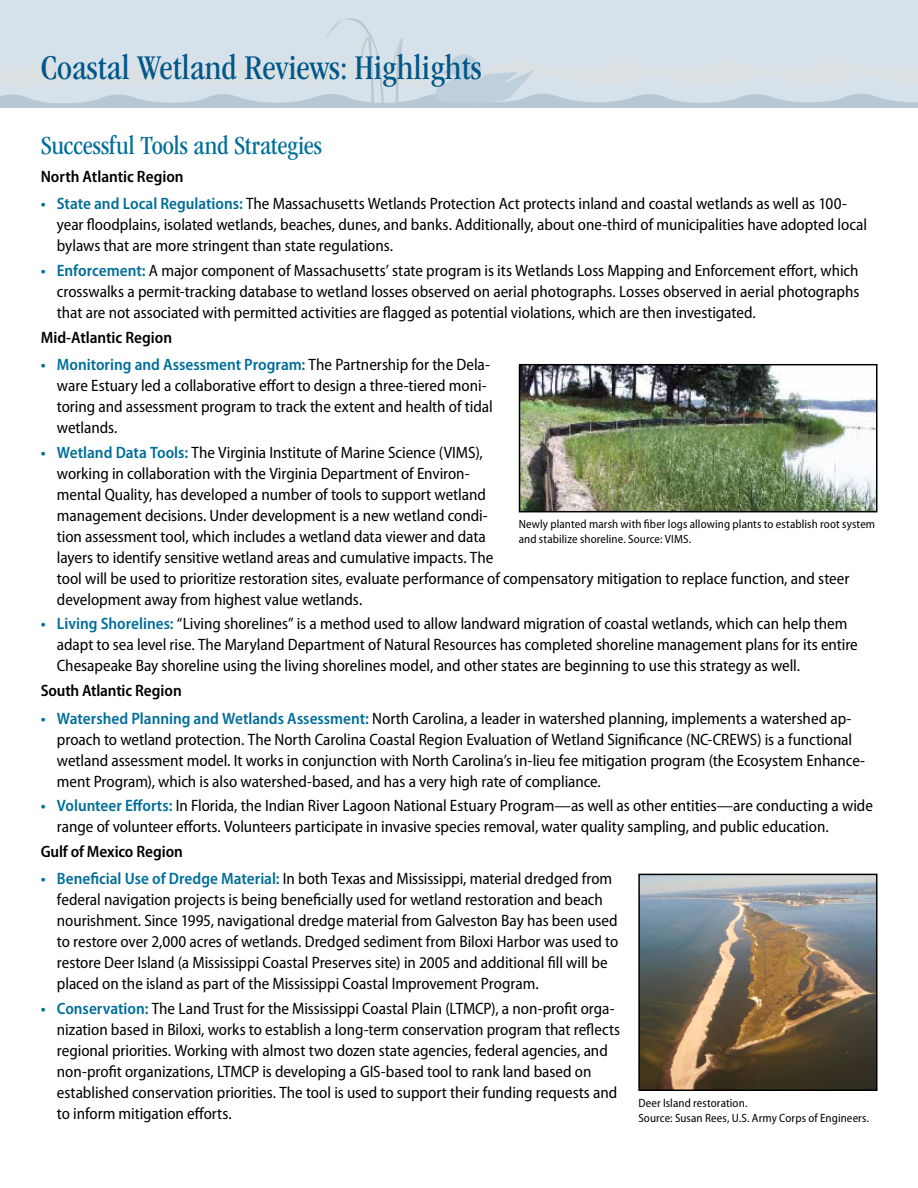
<style>
.page{position:relative;width:918px;height:1188px;background:#fff}
.page>*{position:absolute;margin:0;border:0;box-sizing:border-box;transform-origin:0 0}
.t1{font:condensed 36px "ITC Garamond Std";color:#005789}
.t2{font:condensed 27px "ITC Garamond Std";color:#006e9a}
.t3{font:semi-condensed 16.5px/21px "Myriad Pro";letter-spacing:-.005em;color:#000}
.t4{font:600 semi-condensed 16.5px "Myriad Pro";letter-spacing:-.005em;color:#000}
.t5{font:semi-condensed 12px/15px "Myriad Pro";letter-spacing:.01em;color:#000}
.s1{font-weight:600;color:#006e9a}
</style>
<div class="page">
<div style="left:0;top:0;width:918px;height:108px;background:#d7e1e9"></div>
<svg style="left:0;top:18px;width:918px;height:90px"></svg>
<img style="left:522px;top:367px;width:353px;height:142px">
<div style="left:519px;top:364px;width:359px;height:148px;border:2px solid #000"></div>
<img style="left:641px;top:877px;width:234px;height:211px">
<div style="left:638px;top:874px;width:240px;height:217px;border:2px solid #000"></div>
<h1 class="t1" style="left:41px;top:48px;width:443px">Coastal Wetland Reviews: Highlights</h1>
<h2 class="t2" style="left:41px;top:130px;width:283px">Successful Tools and Strategies</h2>
<p class="t4" style="left:41px;top:167px;width:144px">North Atlantic Region</p>
<p class="t3" style="left:57px;top:194px;width:812px;text-indent:-16px"><span class="s1">• State and Local Regulations:</span> The Massachusetts Wetlands Protection Act protects inland and coastal wetlands as well as 100- year floodplains, isolated wetlands, beaches, dunes, and banks. Additionally, about one-third of municipalities have adopted local bylaws that are more stringent than state regulations.</p>
<p class="t3" style="left:57px;top:260px;width:804px;text-align:justify;text-indent:-16px"><span class="s1">• Enforcement:</span> A major component of Massachusetts’ state program is its Wetlands Loss Mapping and Enforcement effort, which crosswalks a permit-tracking database to wetland losses observed on aerial photographs. Losses observed in aerial photographs that are not associated with permitted activities are flagged as potential violations, which are then investigated.</p>
<p class="t4" style="left:41px;top:328px;width:133px">Mid-Atlantic Region</p>
<p class="t3" style="left:57px;top:355px;width:437px;text-indent:-16px"><span class="s1">• Monitoring and Assessment Program:</span> The Partnership for the Dela&shy;ware Estuary led a collaborative effort to design a three-tiered moni&shy;toring and assessment program to track the extent and health of tidal wetlands.</p>
<p class="t3" style="left:57px;top:442px;width:432px;text-indent:-16px"><span class="s1">• Wetland Data Tools:</span> The Virginia Institute of Marine Science (VIMS), working in collaboration with the Virginia Department of Environ&shy;mental Quality, has developed a number of tools to support wetland management decisions. Under development is a new wetland condi-</p>
<p class="t3" style="left:57px;top:526px;width:794px">tion assessment tool, which includes a wetland data viewer and data<br>layers to identify sensitive wetland areas and cumulative impacts. The<br>tool will be used to prioritize restoration sites, evaluate performance of compensatory mitigation to replace function, and steer development away from highest value wetlands.</p>
<p class="t3" style="left:57px;top:614px;width:802px;text-indent:-16px"><span class="s1">• Living Shorelines:</span> “Living shorelines” is a method used to allow landward migration of coastal wetlands, which can help them adapt to sea level rise. The Maryland Department of Natural Resources has completed shoreline management plans for its entire<br>Chesapeake Bay shoreline using the living shorelines model, and other states are beginning to use this strategy as well.</p>
<p class="t4" style="left:41px;top:681px;width:143px">South Atlantic Region</p>
<p class="t3" style="left:57px;top:708px;width:810px;text-indent:-16px"><span class="s1">• Watershed Planning and Wetlands Assessment:</span> North Carolina, a leader in watershed planning, implements a watershed ap&shy;proach to wetland protection. The North Carolina Coastal Region Evaluation of Wetland Significance (NC-CREWS) is a functional wetland assessment model. It works in conjunction with North Carolina’s in-lieu fee mitigation program (the Ecosystem Enhance&shy;ment Program), which is also watershed-based, and has a very high rate of compliance.</p>
<p class="t3" style="left:57px;top:795px;width:818px;text-indent:-16px"><span class="s1">• Volunteer Efforts:</span> In Florida, the Indian River Lagoon National Estuary Program—as well as other entities—are conducting a wide range of volunteer efforts. Volunteers participate in invasive species removal, water quality sampling, and public education.</p>
<p class="t4" style="left:41px;top:842px;width:144px">Gulf of Mexico Region</p>
<p class="t3" style="left:57px;top:869px;width:563px;text-indent:-16px"><span class="s1">• Beneficial Use of Dredge Material:</span> In both Texas and Mississippi, material dredged from federal navigation projects is being beneficially used for wetland restoration and beach nourishment. Since 1995, navigational dredge material from Galveston Bay has been used to restore over 2,000 acres of wetlands. Dredged sediment from Biloxi Harbor was used to restore Deer Island (a Mississippi Coastal Preserves site) in 2005 and additional fill will be placed on the island as part of the Mississippi Coastal Improvement Program.</p>
<p class="t3" style="left:57px;top:998px;width:565px;text-indent:-16px"><span class="s1">• Conservation:</span> The Land Trust for the Mississippi Coastal Plain (LTMCP), a non-profit orga&shy;nization based in Biloxi, works to establish a long-term conservation program that reflects regional priorities. Working with almost two dozen state agencies, federal agencies, and non-profit organizations, LTMCP is developing a GIS-based tool to rank land based on established conservation priorities. The tool is used to support their funding requests and</p>
<p class="t3" style="left:57px;top:1103px;width:176px">to inform mitigation efforts.</p>
<h3 class="t5" style="left:519px;top:517px;width:358px">Newly planted marsh with fiber logs allowing plants to establish root system and stabilize shoreline. Source: VIMS.</h3>
<h3 class="t5" style="left:638px;top:1096px;width:232px">Deer Island restoration.<br>Source: Susan Rees, U.S. Army Corps of Engineers.</h3>
</div>
